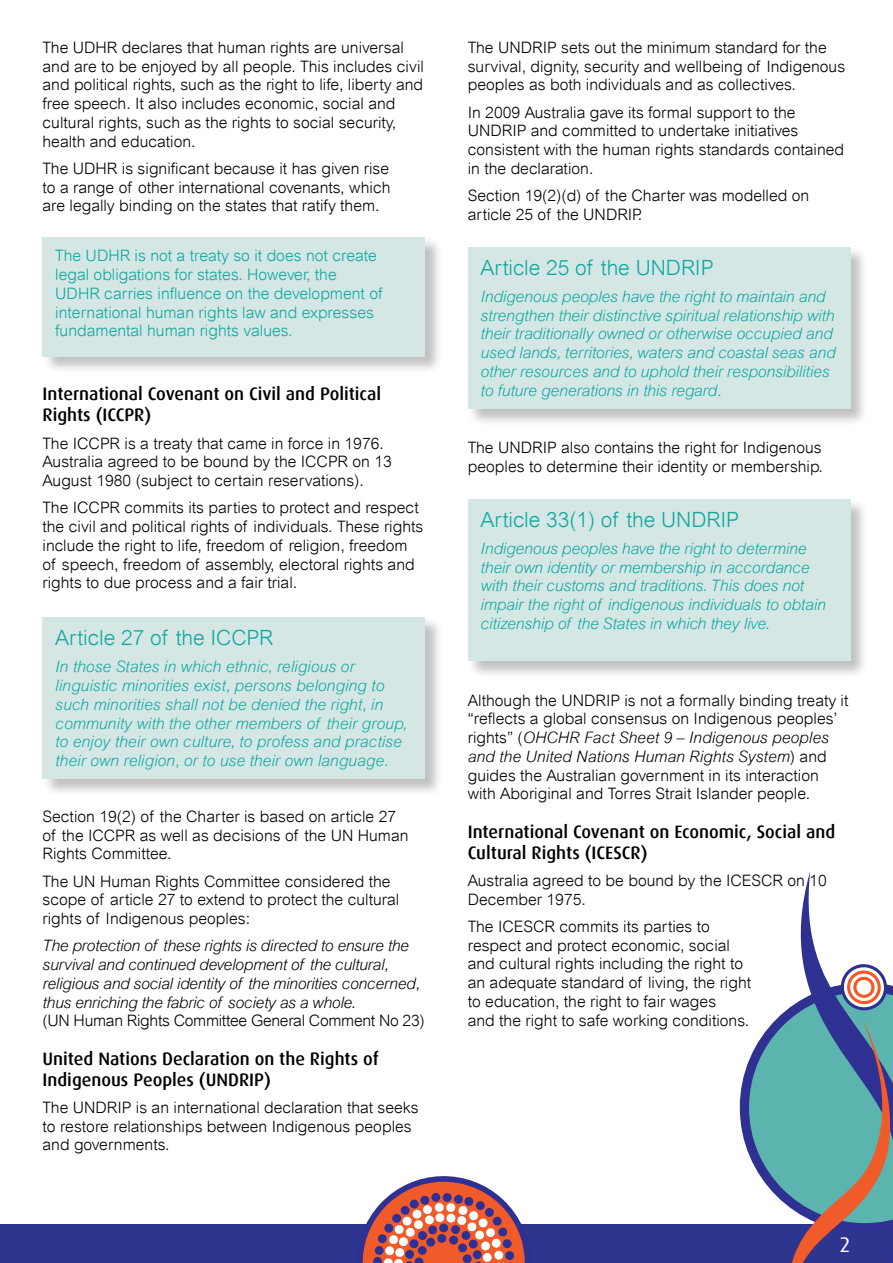
<style>
.page{position:relative;width:893px;height:1263px;background:#fff}
.page>*{position:absolute;margin:0;border:0;box-sizing:border-box;transform-origin:0 0}
.t1{font:300 21px "Arial";letter-spacing:-.005em;color:#0ea89e}
.t2{font:21px "Dax";color:#fff}
.t3{font:500 18px/21px "Dax";color:#000}
.t4{font:300 15.75px/18.8px "Arial";color:#000}
.t5{font:italic 300 15.75px/18.8px "Arial";letter-spacing:-.01em;color:#0ea89e}
.t6{font:italic 300 15.75px/18.8px "Arial";letter-spacing:-.02em;color:#000}
.t7{font:300 15.75px/18.8px "Arial";color:#0ea89e}
.t8{font:300 15.75px "Arial";letter-spacing:-.02em;color:#000}
.s1{font-style:normal}
.s2{font-style:italic}
</style>
<div class="page">
<div style="left:0;top:1225px;width:893px;height:38px;background:#2e358f"></div>
<svg style="left:352px;top:1176px;width:184px;height:87px"></svg>
<div style="left:43px;top:237px;width:400px;height:137px;background:#000;opacity:.25"></div>
<div style="left:43px;top:237px;width:382px;height:119px;background:#d5e7e5"></div>
<svg style="left:800px;top:871px;width:19px;height:90px"></svg>
<svg style="left:740px;top:961px;width:153px;height:302px"></svg>
<div style="left:468px;top:247px;width:400px;height:179px;background:#000;opacity:.25"></div>
<div style="left:468px;top:247px;width:382px;height:161px;background:#d5e7e5"></div>
<div style="left:43px;top:617px;width:400px;height:180px;background:#000;opacity:.25"></div>
<div style="left:43px;top:617px;width:382px;height:162px;background:#d5e7e5"></div>
<div style="left:468px;top:499px;width:400px;height:179px;background:#000;opacity:.25"></div>
<div style="left:468px;top:499px;width:382px;height:161px;background:#d5e7e5"></div>
<p class="t4" style="left:43px;top:38px;width:383px">The UDHR declares that human rights are universal and are to be enjoyed by all people. This includes civil and political rights, such as the right to life, liberty and free speech. It also includes economic, social and cultural rights, such as the rights to social security, health and education.</p>
<p class="t4" style="left:43px;top:159px;width:349px;text-align:justify">The UDHR is significant because it has given rise to a range of other international covenants, which are legally binding on the states that ratify them.</p>
<p class="t4" style="left:468px;top:38px;width:379px">The UNDRIP sets out the minimum standard for the survival, dignity, security and wellbeing of Indigenous peoples as both individuals and as collectives.</p>
<p class="t4" style="left:468px;top:103px;width:378px">In 2009 Australia gave its formal support to the UNDRIP and committed to undertake initiatives consistent with the human rights standards contained in the declaration.</p>
<p class="t4" style="left:468px;top:186px;width:343px">Section 19(2)(d) of the Charter was modelled on article 25 of the UNDRIP.</p>
<p class="t7" style="left:55px;top:246px;width:329px">The UDHR is not a treaty so it does not create legal obligations for states. However, the UDHR carries influence on the development of international human rights law and expresses fundamental human rights values.</p>
<h1 class="t1" style="left:480px;top:255px;width:235px">Article 25 of the UNDRIP</h1>
<p class="t5" style="left:480px;top:287px;width:357px">Indigenous peoples have the right to maintain and strengthen their distinctive spiritual relationship with their traditionally owned or otherwise occupied and used lands, territories, waters and coastal seas and other resources and to uphold their responsibilities to future generations in this regard.</p>
<p class="t3" style="left:43px;top:384px;width:340px">International Covenant on Civil and Political<br>Rights (ICCPR)</p>
<p class="t4" style="left:43px;top:434px;width:351px">The ICCPR is a treaty that came in force in 1976.<br>Australia agreed to be bound by the ICCPR on 13<br>August 1980 (subject to certain reservations).</p>
<p class="t4" style="left:43px;top:499px;width:382px">The ICCPR commits its parties to protect and respect the civil and political rights of individuals. These rights include the right to life, freedom of religion, freedom of speech, freedom of assembly, electoral rights and rights to due process and a fair trial.</p>
<p class="t4" style="left:468px;top:438px;width:357px">The UNDRIP also contains the right for Indigenous peoples to determine their identity or membership.</p>
<h1 class="t1" style="left:480px;top:507px;width:260px">Article 33(1) of the UNDRIP</h1>
<p class="t5" style="left:480px;top:539px;width:347px">Indigenous peoples have the right to determine their own identity or membership in accordance with their customs and traditions. This does not impair the right of indigenous individuals to obtain citizenship of the States in which they live.</p>
<h1 class="t1" style="left:55px;top:626px;width:219px">Article 27 of the ICCPR</h1>
<p class="t5" style="left:55px;top:657px;width:353px">In those States in which ethnic, religious or linguistic minorities exist, persons belonging to such minorities shall not be denied the right, in community with the other members of their group, to enjoy their own culture, to profess and practise their own religion, or to use their own language<span class="s1">.</span></p>
<p class="t4" style="left:468px;top:691px;width:382px">Although the UNDRIP is not a formally binding treaty it “reflects a global consensus on Indigenous peoples’ rights” (<span class="s2">OHCHR Fact Sheet 9 – Indigenous peoples and the United Nations Human Rights System</span>) and guides the Australian government in its interaction with Aboriginal and Torres Strait Islander people.</p>
<p class="t3" style="left:468px;top:821px;width:369px">International Covenant on Economic, Social and<br>Cultural Rights (ICESCR)</p>
<p class="t4" style="left:468px;top:871px;width:361px">Australia agreed to be bound by the ICESCR on 10<br>December 1975.</p>
<p class="t4" style="left:468px;top:917px;width:285px">The ICESCR commits its parties to respect and protect economic, social and cultural rights including the right to an adequate standard of living, the right to education, the right to fair wages<br>and the right to safe working conditions.</p>
<p class="t4" style="left:43px;top:807px;width:368px">Section 19(2) of the Charter is based on article 27 of the ICCPR as well as decisions of the UN Human<br>Rights Committee.</p>
<p class="t4" style="left:43px;top:872px;width:358px">The UN Human Rights Committee considered the scope of article 27 to extend to protect the cultural rights of Indigenous peoples:</p>
<p class="t6" style="left:43px;top:936px;width:379px">The protection of these rights is directed to ensure the survival and continued development of the cultural, religious and social identity of the minorities concerned, thus enriching the fabric of society as a whole.</p>
<p class="t8" style="left:43px;top:1012px;width:384px">(UN Human Rights Committee General Comment No 23)</p>
<p class="t3" style="left:43px;top:1048px;width:338px">United Nations Declaration on the Rights of<br>Indigenous Peoples (UNDRIP)</p>
<p class="t4" style="left:43px;top:1098px;width:378px">The UNDRIP is an international declaration that seeks to restore relationships between Indigenous peoples and governments.</p>
<h1 class="t2" style="left:839px;top:1233px;width:13px">2</h1>
</div>
